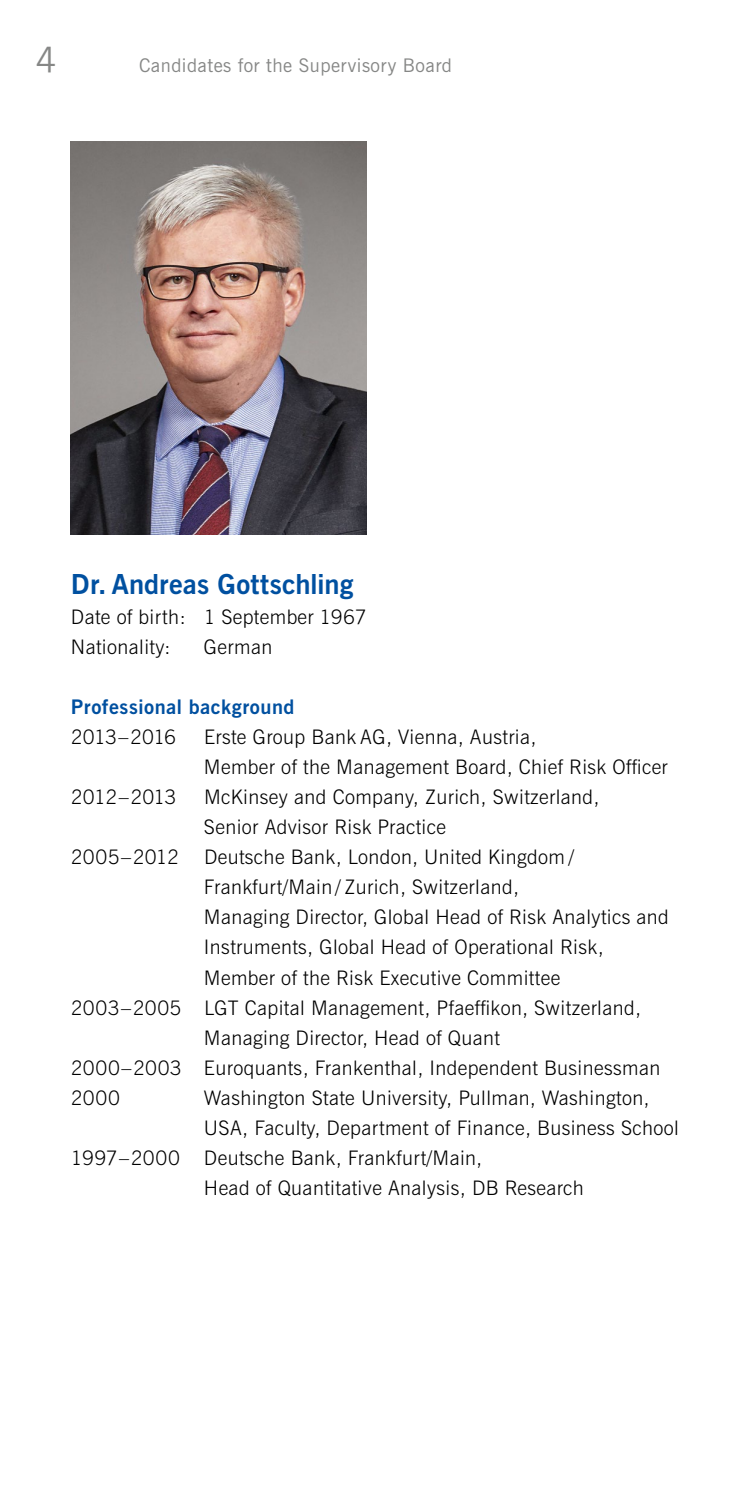
<style>
.page{position:relative;width:745px;height:1489px;background:#fff}
.page>*{position:absolute;margin:0;border:0;box-sizing:border-box;transform-origin:0 0}
.t1{font:35px "News Gothic BT";color:#868786}
.t2{font:700 27.5px "News Gothic BT";letter-spacing:.01em;color:#0050a0}
.t3{font:300 20px/30px "News Gothic BT";letter-spacing:.02em;color:#000}
.t4{font:700 20px "News Gothic BT";letter-spacing:.025em;color:#0050a0}
.t5{font:300 20px "News Gothic BT";letter-spacing:-.035em;color:#000}
.t6{font:18.75px "News Gothic BT";letter-spacing:.025em;color:#868786}
</style>
<div class="page">
<img style="left:71px;top:142px;width:295px;height:392px">
<h1 class="t1" style="left:35px;top:39px;width:23px">4</h1>
<p class="t6" style="left:139px;top:54px;width:314px">Candidates for the Supervisory Board</p>
<h2 class="t2" style="left:71px;top:567px;width:284px">Dr. Andreas Gottschling</h2>
<p class="t3" style="left:71px;top:602px;width:297px">Date of birth: 1 September 1967<br>Nationality:</p>
<p class="t3" style="left:204px;top:632px;width:70px">German</p>
<p class="t4" style="left:71px;top:695px;width:225px">Professional background</p>
<p class="t5" style="left:71px;top:725px;width:107px">2013–2016</p>
<p class="t3" style="left:204px;top:722px;width:465px">Erste Group Bank AG, Vienna, Austria,<br>Member of the Management Board, Chief Risk Officer</p>
<p class="t5" style="left:71px;top:785px;width:107px">2012–2013</p>
<p class="t3" style="left:204px;top:782px;width:397px">McKinsey and Company, Zurich, Switzerland,<br>Senior Advisor Risk Practice</p>
<p class="t3" style="left:71px;top:842px;width:109px">2005–2012</p>
<p class="t3" style="left:204px;top:842px;width:371px">Deutsche Bank, London, United Kingdom /</p>
<p class="t3" style="left:204px;top:872px;width:316px">Frankfurt/Main / Zurich, Switzerland,</p>
<p class="t3" style="left:204px;top:902px;width:466px">Managing -Director, Global Head of Risk Analytics and</p>
<p class="t3" style="left:204px;top:932px;width:401px">Instruments, Global Head of Operational Risk,</p>
<p class="t3" style="left:204px;top:962px;width:357px">Member of the Risk Executive Committee</p>
<p class="t3" style="left:71px;top:992px;width:571px">2003–2005 LGT Capital Management, Pfaeffikon, Switzerland,</p>
<p class="t3" style="left:204px;top:1022px;width:297px">Managing Director, Head of Quant</p>
<p class="t3" style="left:71px;top:1052px;width:590px">2000–2003 Euroquants, Frankenthal, Independent Businessman</p>
<p class="t3" style="left:71px;top:1082px;width:50px">2000</p>
<p class="t3" style="left:204px;top:1082px;width:446px">Washington State University, Pullman, Washington,</p>
<p class="t3" style="left:204px;top:1112px;width:476px">USA, Faculty, Department of Finance, Business School</p>
<p class="t3" style="left:71px;top:1142px;width:412px">1997–2000 Deutsche Bank, Frankfurt/Main,</p>
<p class="t3" style="left:204px;top:1172px;width:381px">Head of Quantitative Analysis, DB Research</p>
</div>
